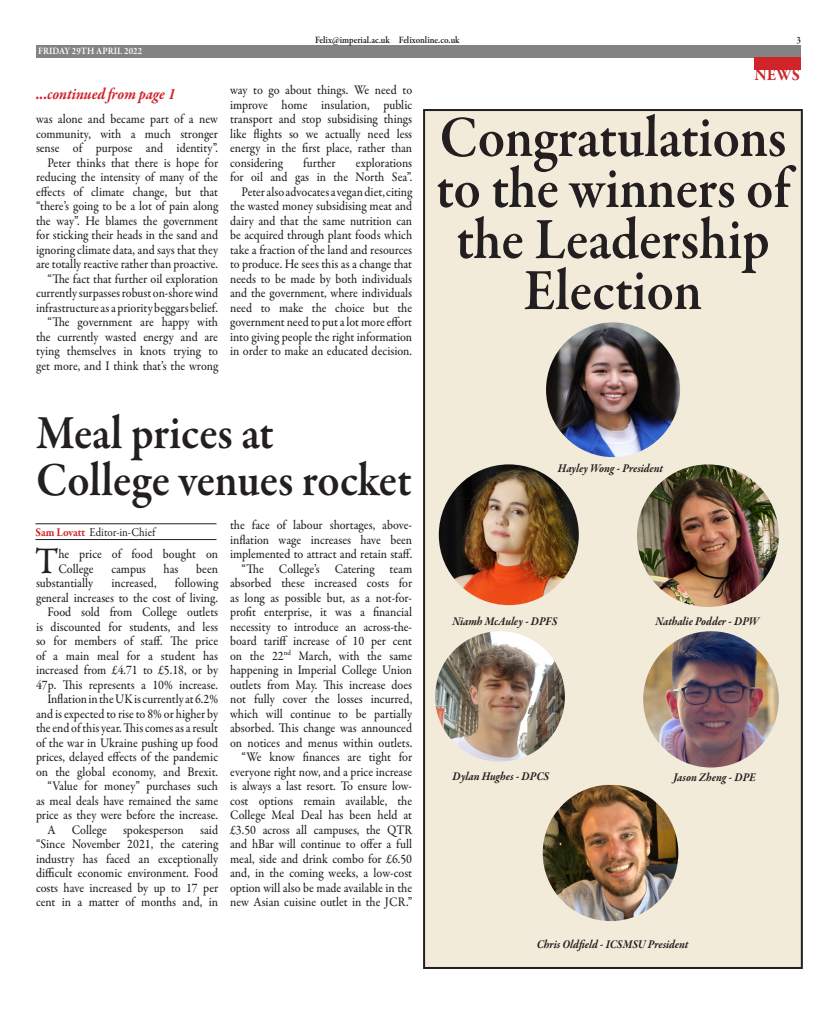
<style>
.page{position:relative;width:837px;height:1018px;background:#fff}
.page>*{position:absolute;margin:0;border:0;box-sizing:border-box;transform-origin:0 0}
.Heading{font:600 59.4px/51px "Garamond Premr Pro";color:#231f20;text-align:center;scale:.91 1}
.Heading-2{font:600 48.4px/47px "Garamond Premr Pro";color:#231f20;scale:.91 1}
.Main_body_drop_cap{font:500 37.9px "Garamond Premr Pro";color:#231f20;scale:.91 1}
.t1{font:700 17.6px "Garamond Premr Pro";color:#d1232a;scale:.91 1}
.Subheading{font:italic 700 16.5px "Garamond Premr Pro";letter-spacing:-.01em;color:#d1232a;scale:.91 1}
.Main_body{font:500 13.2px/14.5px "Garamond Premr Pro";color:#231f20;text-align:justify;scale:.91 1}
.Main_body_drop_cap-2{font:500 13.2px/14.5px "Garamond Premr Pro";color:#231f20;scale:.91 1}
.Subheading-2{font:italic 700 12.1px "Garamond Premr Pro";color:#231f20;scale:.91 1}
.t2{font:12.1px "Garamond Premr Pro";color:#231f20;scale:.91 1}
.t3{font:600 9.9px "Garamond Premr Pro";color:#231f20;scale:.91 1}
.t4{font:600 9.9px "Garamond Premr Pro";color:#fff;scale:.91 1}
.s1{font-weight:700;color:#d1232a}
</style>
<div class="page">
<div style="left:36px;top:46px;width:764px;height:12px;background:#848282"></div>
<div style="left:754px;top:57px;width:46px;height:12px;background:#d1232a"></div>
<hr style="left:35px;top:523px;width:181px;height:1px;background:#231f20">
<hr style="left:35px;top:539px;width:181px;height:1px;background:#231f20">
<div style="left:424px;top:110px;width:377px;height:858px;background:#f3ebd9"></div>
<div style="left:423px;top:109px;width:379px;height:860px;border:2px solid #231f20"></div>
<img style="left:546px;top:322px;width:133px;height:135px">
<img style="left:438px;top:464px;width:140px;height:141px">
<img style="left:637px;top:464px;width:141px;height:143px">
<img style="left:435px;top:631px;width:129px;height:130px">
<img style="left:643px;top:631px;width:135px;height:136px">
<img style="left:542px;top:785px;width:136px;height:136px;border-radius:67px">
<p class="t4" style="left:38px;top:45px;width:116px">FRIDAY 29TH APRIL 2022</p>
<p class="Subheading" style="left:36px;top:83px;width:155px">...continued from page 1</p>
<p class="Main_body" style="left:36px;top:112px;width:201px">was alone and became part of a new community, with a much stronger sense of purpose and identity”.</p>
<p class="Main_body" style="left:36px;top:155px;width:201px;text-indent:11px">Peter thinks that there is hope for reducing the intensity of many of the effects of climate change, but that “there’s going to be a lot of pain along the way”. He blames the government for sticking their heads in the sand and ignoring climate data, and says that they are totally reactive rather than proactive.</p>
<p class="Main_body" style="left:36px;top:271px;width:201px;text-indent:11px">“The fact that further oil exploration currently surpasses robust on-shore wind infrastructure as a priority beggars belief.</p>
<p class="Main_body" style="left:36px;top:315px;width:201px;text-indent:11px">“The government are happy with the currently wasted energy and are tying themselves in knots trying to get more, and I think that’s the wrong</p>
<p class="t3" style="left:315px;top:34px;width:160px">Felix@imperial.ac.uk Felixonline.co.uk</p>
<p class="t3" style="left:796px;top:34px;width:6px">3</p>
<p class="t1" style="left:754px;top:64px;width:52px">NEWS</p>
<p class="Main_body" style="left:230px;top:83px;width:201px">way to go about things. We need to improve home insulation, public transport and stop subsidising things like flights so we actually need less energy in the first place, rather than considering</p>
<p class="Main_body" style="left:230px;top:155px;width:201px;text-align:right">explorations<br>for oil and gas in the North Sea”.</p>
<p class="Main_body" style="left:230px;top:184px;width:201px;text-indent:11px">Peter also advocates a vegan diet, citing the wasted money subsidising meat and dairy and that the same nutrition can be acquired through plant foods which take a fraction of the land and resources to produce. He sees this as a change that needs to be made by both individuals and the government, where individuals need to make the choice but the government need to put a lot more effort into giving people the right information in order to make an educated decision.</p>
<p class="Main_body" style="left:303px;top:155px;width:37px">further</p>
<p class="Heading" style="left:436px;top:113px;width:390px">Congratulations to the winners of the Leadership<br>Election</p>
<p class="Heading-2" style="left:36px;top:410px;width:414px">Meal prices at<br>College venues rocket</p>
<p class="Main_body_drop_cap" style="left:35px;top:538px;width:27px">T</p>
<p class="Main_body_drop_cap-2" style="left:58px;top:547px;width:177px">he price of food bought on<br>College</p>
<p class="Main_body" style="left:230px;top:518px;width:201px">the face of labour shortages, above&shy;inflation wage increases have been implemented to attract and retain staff.</p>
<p class="Main_body" style="left:230px;top:561px;width:201px;text-indent:11px">“The College’s Catering team absorbed these increased costs for as long as possible but, as a not-for&shy;profit enterprise, it was a financial necessity to introduce an across-the&shy;board tariff increase of 10 per cent on the 22<sup>nd</sup> March, with the same happening in Imperial College Union outlets from May. This increase does not fully cover the losses incurred, which will continue to be partially absorbed. This change was announced on notices and menus within outlets.</p>
<p class="Main_body" style="left:230px;top:750px;width:201px;text-indent:11px">“We know finances are tight for everyone right now, and a price increase is always a last resort. To ensure low&shy;cost options remain available, the College Meal Deal has been held at £3.50 across all campuses, the QTR and hBar will continue to offer a full meal, side and drink combo for £6.50 and, in the coming weeks, a low-cost option will also be made available in the new Asian cuisine outlet in the JCR.”</p>
<p class="t2" style="left:35px;top:524px;width:133px"><span class="s1">Sam Lovatt</span> Editor-in-Chief</p>
<p class="Main_body_drop_cap-2" style="left:111px;top:561px;width:39px">campus</p>
<p class="Main_body_drop_cap-2" style="left:163px;top:561px;width:18px">has</p>
<p class="Main_body_drop_cap-2" style="left:196px;top:561px;width:25px">been</p>
<p class="Main_body_drop_cap-2" style="left:36px;top:576px;width:201px;text-align:right">following<br>general increases to the cost of living.</p>
<p class="Main_body" style="left:36px;top:605px;width:201px;text-indent:11px">Food sold from College outlets is discounted for students, and less so for members of staff. The price of a main meal for a student has increased from £4.71 to £5.18, or by 47p. This represents a 10% increase.</p>
<p class="Main_body" style="left:36px;top:692px;width:201px;text-indent:11px">Inflation in the UK is currently at 6.2% and is expected to rise to 8% or higher by the end of this year. This comes as a result of the war in Ukraine pushing up food prices, delayed effects of the pandemic on the global economy, and Brexit.</p>
<p class="Main_body" style="left:36px;top:779px;width:201px;text-indent:11px">“Value for money” purchases such as meal deals have remained the same price as they were before the increase.</p>
<p class="Main_body" style="left:36px;top:822px;width:201px;text-indent:11px">A College spokesperson said “Since November 2021, the catering industry has faced an exceptionally difficult economic environment. Food costs have increased by up to 17 per cent in a matter of months and, in</p>
<p class="Main_body_drop_cap-2" style="left:36px;top:576px;width:64px">substantially</p>
<p class="Main_body_drop_cap-2" style="left:111px;top:576px;width:51px">increased,</p>
<p class="Subheading-2" style="left:557px;top:461px;width:118px">Hayley Wong - President</p>
<p class="Subheading-2" style="left:452px;top:613px;width:117px">Niamh McAuley - DPFS</p>
<p class="Subheading-2" style="left:655px;top:613px;width:115px">Nathalie Podder - DPW</p>
<p class="Subheading-2" style="left:452px;top:769px;width:108px">Dylan Hughes - DPCS</p>
<p class="Subheading-2" style="left:673px;top:769px;width:92px">Jason Zheng - DPE</p>
<p class="Subheading-2" style="left:536px;top:936px;width:169px">Chris Oldfield - ICSMSU President</p>
</div>
